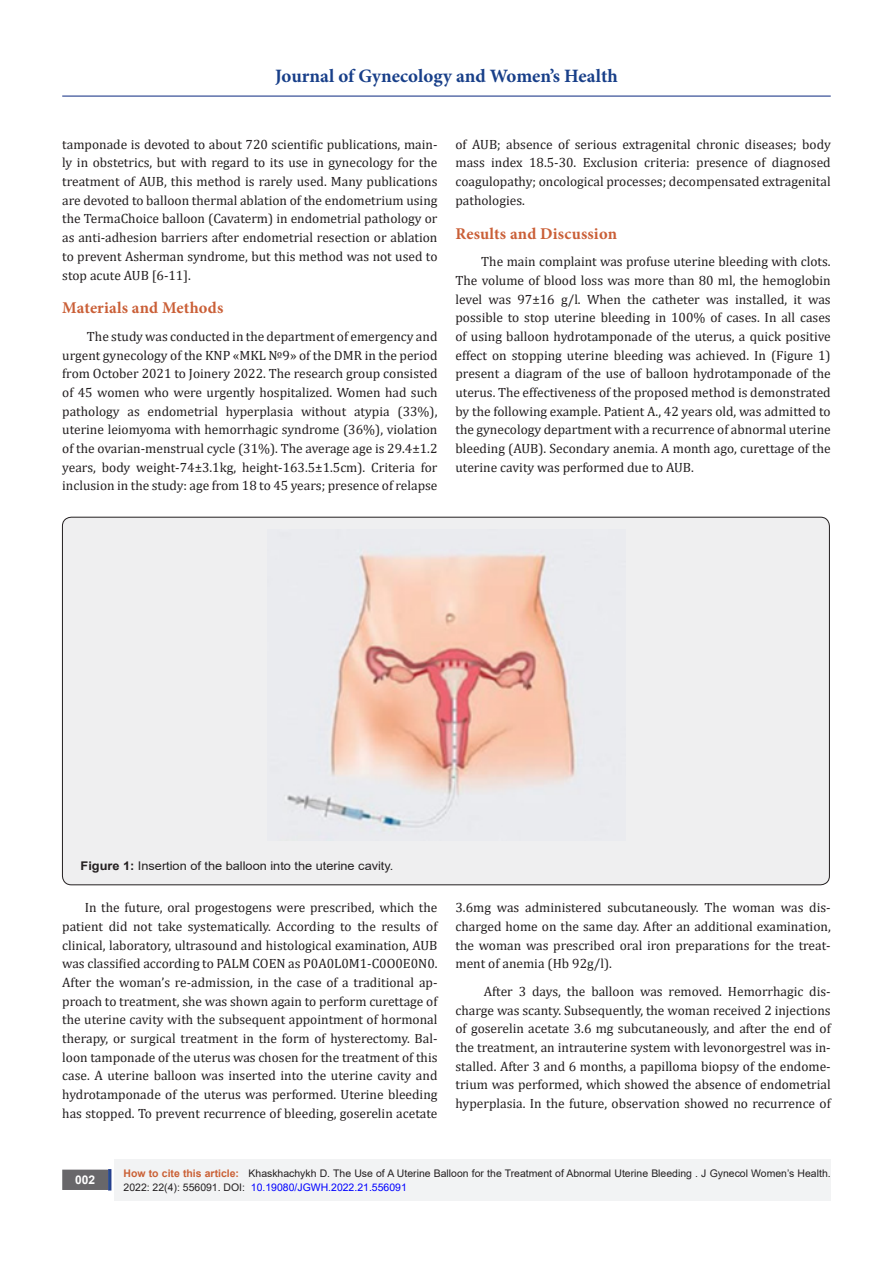
<style>
.page{position:relative;width:893px;height:1263px;background:#fff}
.page>*{position:absolute;margin:0;border:0;box-sizing:border-box;transform-origin:0 0}
.t1{font:700 18.9px "Minion Pro";color:#183f89}
.t2{font:700 16.5px "Minion Pro";letter-spacing:.01em;color:#ca5f37}
.paragraph{font:13.5px/18.8px "Cambria";color:#231f20;text-align:justify}
.t3{font:12px "Arial";color:#231f20;scale:1.07 1}
.t4{font:700 12px "Arial";color:#fff}
.t5{font:10.5px/13.8px "Arial";color:#231f20}
.s1{font-weight:700}
.s2{font-weight:700;color:#ca6035}
.s3{color:#00f}
</style>
<div class="page">
<div style="left:63px;top:1170px;width:44px;height:19px;background:#68676a"></div>
<div style="left:62px;top:1169px;width:46px;height:21px;border:2px solid #68676a"></div>
<div style="left:108px;top:1169px;width:3px;height:21px;background:#1c6d90;border:2px solid #253f8e"></div>
<hr style="left:62px;top:96px;width:769px;height:1px;background:#253f8e">
<div style="left:115px;top:1160px;width:716px;height:41px;background:#f2f3f4"></div>
<div style="left:62px;top:517px;width:767px;height:368px;background:#efeff0;border-radius:9px"></div>
<img style="left:284px;top:549px;width:295px;height:291px">
<h1 class="t1" style="left:275px;top:63px;width:344px">Journal of Gynecology and Women’s Health</h1>
<p class="paragraph" style="left:62px;top:135px;width:377px">tamponade is devoted to about 720 scientific publications, main&shy;ly in obstetrics, but with regard to its use in gynecology for the treatment of AUB, this method is rarely used. Many publications are devoted to balloon thermal ablation of the endometrium using the TermaChoice balloon (Cavaterm) in endometrial pathology or as anti-adhesion barriers after endometrial resection or ablation to prevent Asherman syndrome, but this method was not used to stop acute AUB [6-11].</p>
<p class="t2" style="left:62px;top:296px;width:163px">Materials and Methods</p>
<p class="paragraph" style="left:62px;top:327px;width:377px;text-indent:25px">The study was conducted in the department of emergency and urgent gynecology of the KNP «MKL №9» of the DMR in the period from October 2021 to Joinery 2022. The research group consisted of 45 women who were urgently hospitalized. Women had such pathology as endometrial hyperplasia without atypia (33%), uterine leiomyoma with hemorrhagic syndrome (36%), violation of the ovarian-menstrual cycle (31%). The average age is 29.4±1.2 years, body weight-74±3.1kg, height-163.5±1.5cm). Criteria for inclusion in the study: age from 18 to 45 years; presence of relapse</p>
<p class="paragraph" style="left:455px;top:135px;width:377px">of AUB; absence of serious extragenital chronic diseases; body mass index 18.5-30. Exclusion criteria: presence of diagnosed coagulopathy; oncological processes; decompensated extragenital pathologies.</p>
<p class="t2" style="left:455px;top:222px;width:163px">Results and Discussion</p>
<p class="paragraph" style="left:455px;top:252px;width:377px;text-indent:26px">The main complaint was profuse uterine bleeding with clots.<br>The volume of blood loss was more than 80 ml, the hemoglobin level was 97±16 g/l. When the catheter was installed, it was possible to stop uterine bleeding in 100% of cases. In all cases of using balloon hydrotamponade of the uterus, a quick positive effect on stopping uterine bleeding was achieved. In (Figure 1) present a diagram of the use of balloon hydrotamponade of the uterus. The effectiveness of the proposed method is demonstrated by the following example. Patient A., 42 years old, was admitted to the gynecology department with a recurrence of abnormal uterine bleeding (AUB). Secondary anemia. A month ago, curettage of the uterine cavity was performed due to AUB.</p>
<p class="t3" style="left:81px;top:858px;width:294px"><span class="s1">Figure 1:</span> Insertion of the balloon into the uterine cavity.</p>
<p class="paragraph" style="left:62px;top:898px;width:377px;text-indent:22px">In the future, oral progestogens were prescribed, which the patient did not take systematically. According to the results of clinical, laboratory, ultrasound and histological examination, AUB was classified according to PALM COEN as P0A0L0M1-C0O0E0N0.<br>After the woman’s re-admission, in the case of a traditional ap&shy;proach to treatment, she was shown again to perform curettage of the uterine cavity with the subsequent appointment of hormonal therapy, or surgical treatment in the form of hysterectomy. Bal&shy;loon tamponade of the uterus was chosen for the treatment of this case. A uterine balloon was inserted into the uterine cavity and hydrotamponade of the uterus was performed. Uterine bleeding has stopped. To prevent recurrence of bleeding, goserelin acetate</p>
<p class="paragraph" style="left:455px;top:898px;width:377px">3.6mg was administered subcutaneously. The woman was dis&shy;charged home on the same day. After an additional examination, the woman was prescribed oral iron preparations for the treat&shy;ment of anemia (Hb 92g/l).</p>
<p class="paragraph" style="left:455px;top:982px;width:377px;text-indent:28px">After 3 days, the balloon was removed. Hemorrhagic dis&shy;charge was scanty. Subsequently, the woman received 2 injections of goserelin acetate 3.6 mg subcutaneously, and after the end of the treatment, an intrauterine system with levonorgestrel was in&shy;stalled. After 3 and 6 months, a papilloma biopsy of the endome&shy;trium was performed, which showed the absence of endometrial hyperplasia. In the future, observation showed no recurrence of</p>
<p class="t4" style="left:75px;top:1171px;width:22px">002</p>
<p class="t5" style="left:124px;top:1166px;width:709px"><span class="s2">How to cite this article:</span> Khaskhachykh D. The Use of A Uterine Balloon for the Treatment of Abnormal Uterine Bleeding . J Gynecol Women’s Health.<br>2022: 22(4): 556091. DOI: <span class="s3">10.19080/JGWH.2022.21.556091</span></p>
</div>
